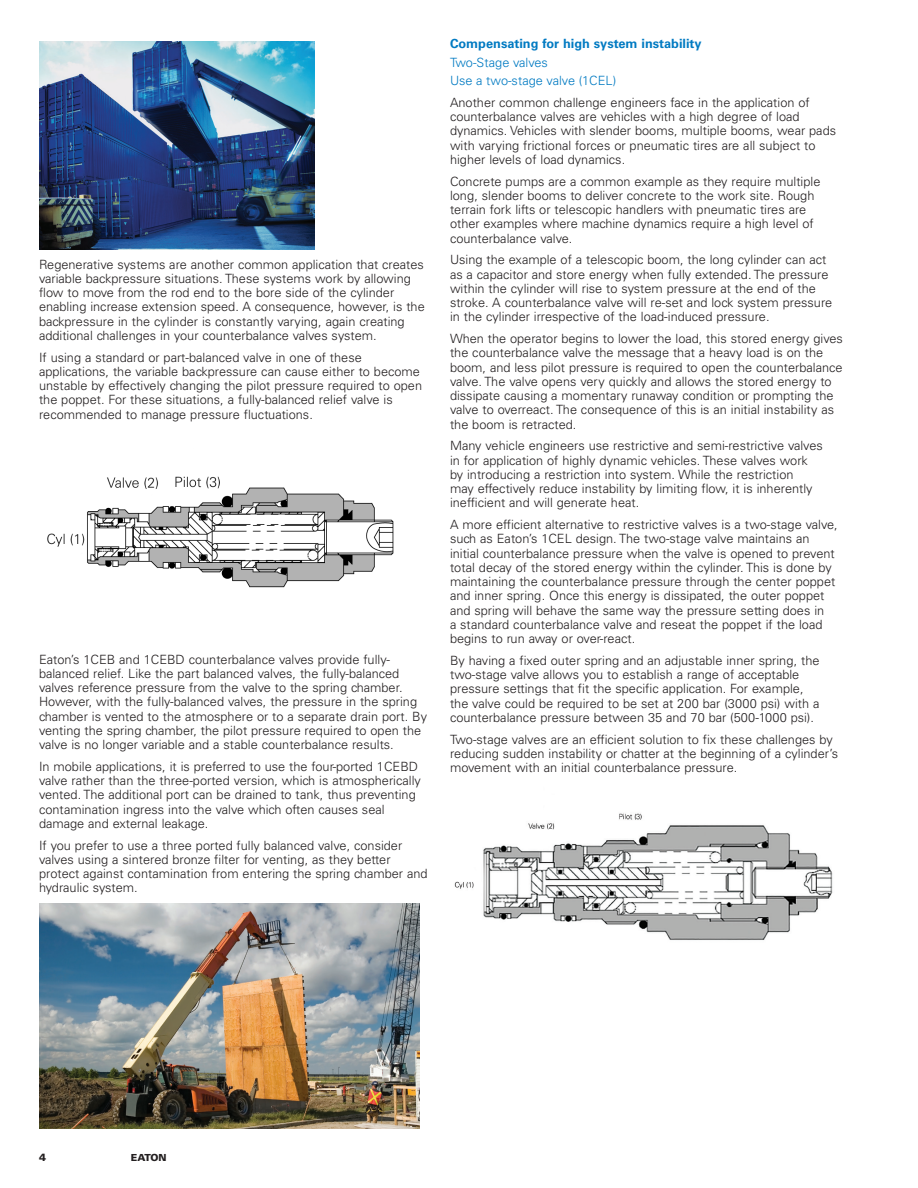
<style>
.page{position:relative;width:918px;height:1188px;background:#fff}
.page>*{position:absolute;margin:0;border:0;box-sizing:border-box;transform-origin:0 0}
._02_Body__8_5_pt{font:300 12.75px/14.2px "Univers LT Std";color:#231f20}
._02_Body_Subhead__8{font:300 12.75px "Univers LT Std";color:#007ac2}
._02_Body__8_5_pt-2{font:700 12.75px "Univers LT Std";color:#007ac2}
.t1{font:900 10.5px "Univers LT Std";color:#231f20}
.t2{font:900 9.75px "Univers LT Std";letter-spacing:-.02em;color:#231f20}
</style>
<div class="page">
<img style="left:39px;top:41px;width:276px;height:209px">
<img style="left:47px;top:476px;width:347px;height:112px">
<img style="left:39px;top:904px;width:380px;height:224px">
<img style="left:454px;top:813px;width:379px;height:127px">
<p class="_02_Body__8_5_pt" style="left:39px;top:257px;width:387px">Regenerative systems are another common application that creates variable backpressure situations. These systems work by allowing flow to move from the rod end to the bore side of the cylinder enabling increase extension speed. A consequence, however, is the backpressure in the cylinder is constantly varying, again creating additional challenges in your counterbalance valves system.</p>
<p class="_02_Body__8_5_pt" style="left:39px;top:350px;width:385px">If using a standard or part-balanced valve in one of these applications, the variable backpressure can cause either to become unstable by effectively changing the pilot pressure required to open the poppet. For these situations, a fully-balanced relief valve is recommended to manage pressure fluctuations.</p>
<p class="_02_Body__8_5_pt" style="left:39px;top:652px;width:390px">Eaton’s 1CEB and 1CEBD counterbalance valves provide fully&shy;balanced relief. Like the part balanced valves, the fully-balanced valves reference pressure from the valve to the spring chamber.<br>However, with the fully-balanced valves, the pressure in the spring chamber is vented to the atmosphere or to a separate drain port. By venting the spring chamber, the pilot pressure required to open the valve is no longer variable and a stable counterbalance results.</p>
<p class="_02_Body__8_5_pt" style="left:39px;top:759px;width:383px">In mobile applications, it is preferred to use the four-ported 1CEBD valve rather than the three-ported version, which is atmospherically vented. The additional port can be drained to tank, thus preventing contamination ingress into the valve which often causes seal damage and external leakage.</p>
<p class="_02_Body__8_5_pt" style="left:39px;top:838px;width:390px">If you prefer to use a three ported fully balanced valve, consider valves using a sintered bronze filter for venting, as they better protect against contamination from entering the spring chamber and hydraulic system.</p>
<p class="_02_Body__8_5_pt-2" style="left:450px;top:36px;width:253px">Compensating for high system instability</p>
<p class="_02_Body_Subhead__8" style="left:450px;top:55px;width:99px">Two-Stage valves</p>
<p class="_02_Body_Subhead__8" style="left:450px;top:73px;width:168px">Use a two-stage valve (1CEL)</p>
<p class="_02_Body__8_5_pt" style="left:450px;top:95px;width:388px">Another common challenge engineers face in the application of counterbalance valves are vehicles with a high degree of load dynamics. Vehicles with slender booms, multiple booms, wear pads with varying frictional forces or pneumatic tires are all subject to higher levels of load dynamics.</p>
<p class="_02_Body__8_5_pt" style="left:450px;top:174px;width:372px">Concrete pumps are a common example as they require multiple long, slender booms to deliver concrete to the work site. Rough terrain fork lifts or telescopic handlers with pneumatic tires are other examples where machine dynamics require a high level of counterbalance valve.</p>
<p class="_02_Body__8_5_pt" style="left:450px;top:253px;width:384px">Using the example of a telescopic boom, the long cylinder can act as a capacitor and store energy when fully extended. The pressure within the cylinder will rise to system pressure at the end of the stroke. A counterbalance valve will re-set and lock system pressure in the cylinder irrespective of the load-induced pressure.</p>
<p class="_02_Body__8_5_pt" style="left:450px;top:332px;width:395px">When the operator begins to lower the load, this stored energy gives the counterbalance valve the message that a heavy load is on the boom, and less pilot pressure is required to open the counterbalance valve. The valve opens very quickly and allows the stored energy to dissipate causing a momentary runaway condition or prompting the valve to overreact. The consequence of this is an initial instability as the boom is retracted.</p>
<p class="_02_Body__8_5_pt" style="left:450px;top:439px;width:374px">Many vehicle engineers use restrictive and semi-restrictive valves in for application of highly dynamic vehicles. These valves work by introducing a restriction into system. While the restriction<br>may effectively reduce instability by limiting flow, it is inherently inefficient and will generate heat.</p>
<p class="_02_Body__8_5_pt" style="left:450px;top:518px;width:389px">A more efficient alternative to restrictive valves is a two-stage valve, such as Eaton’s 1CEL design. The two-stage valve maintains an initial counterbalance pressure when the valve is opened to prevent total decay of the stored energy within the cylinder. This is done by maintaining the counterbalance pressure through the center poppet and inner spring. Once this energy is dissipated, the outer poppet and spring will behave the same way the pressure setting does in<br>a standard counterbalance valve and reseat the poppet if the load begins to run away or over-react.</p>
<p class="_02_Body__8_5_pt" style="left:450px;top:653px;width:371px">By having a fixed outer spring and an adjustable inner spring, the two-stage valve allows you to establish a range of acceptable pressure settings that fit the specific application. For example, the valve could be required to be set at 200 bar (3000 psi) with a counterbalance pressure between 35 and 70 bar (500-1000 psi).</p>
<p class="_02_Body__8_5_pt" style="left:450px;top:732px;width:390px">Two-stage valves are an efficient solution to fix these challenges by reducing sudden instability or chatter at the beginning of a cylinder’s movement with an initial counterbalance pressure.</p>
<p class="t1" style="left:39px;top:1151px;width:9px">4</p>
<p class="t2" style="left:131px;top:1151px;width:37px">EATON</p>
</div>
